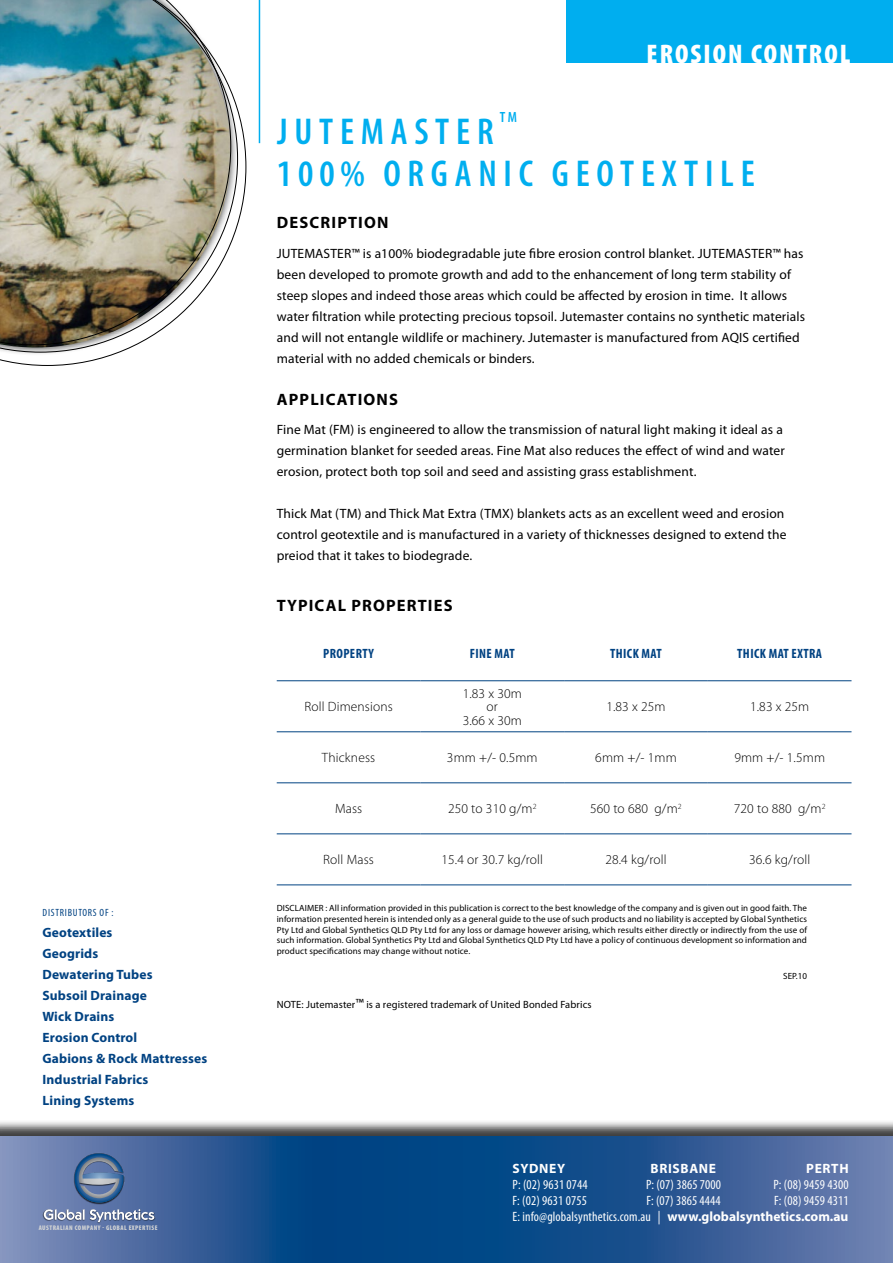
<style>
.page{position:relative;width:893px;height:1263px;background:#fff}
.page>*{position:absolute;margin:0;border:0;box-sizing:border-box;transform-origin:0 0}
.t1{font:600 condensed 37.5px "Myriad Pro";letter-spacing:.18em;color:#00aeef}
.t2{font:900 condensed 27px "Myriad Pro";color:#fff}
.t3{font:700 16.5px "Myriad Pro";letter-spacing:.07em;color:#000}
.t4{font:600 condensed 14.85px "Myriad Pro";color:#00aeef}
.t5{font:13.5px/21px "Myriad Pro";letter-spacing:.01em;color:#000}
.t6{font:300 13.5px/13.5px "Myriad Pro";letter-spacing:.01em;color:#000;text-align:center}
.t7{font:condensed 13.5px/16.2px "Myriad Pro";letter-spacing:.01em;color:#fff;text-align:right}
.t8{font:700 13.5px/21px "Myriad Pro";letter-spacing:.01em;color:#004282}
.t9{font:700 condensed 13.5px "Myriad Pro";letter-spacing:.03em;color:#004282}
.t10{font:700 13.5px "Myriad Pro";letter-spacing:.05em;color:#fff}
.t11{font:10.5px "Myriad Pro";letter-spacing:.01em;color:#000}
.t12{font:condensed 10.5px "Myriad Pro";letter-spacing:.07em;color:#004282}
.t13{font:9px/10.8px "Myriad Pro";letter-spacing:.01em;color:#000;text-align:justify}
.t14{font:900 condensed 6.75px "Myriad Pro";letter-spacing:.07em;color:#d1d3d4}
.s1{font-size:13.5px}
.s2{font-weight:700;font-stretch:normal}
</style>
<div class="page">
<div style="left:0;top:1119px;width:893px;height:144px;background:#000;opacity:.75"></div>
<svg style="left:0;top:1136px;width:893px;height:127px;background:#2d5b95"></svg>
<img style="left:73px;top:1153px;width:52px;height:51px">
<svg style="left:75px;top:1153px;width:50px;height:50px;background:#5a769d"></svg>
<img style="left:43px;top:1208px;width:113px;height:16px">
<svg style="left:44px;top:1209px;width:110px;height:13px"></svg>
<hr style="left:259px;top:0;width:1px;height:143px;background:#00aeef">
<div style="left:566px;top:0;width:327px;height:63px;background:#00aeef"></div>
<hr style="left:277px;top:680px;width:143px;height:1px;background:#004282">
<hr style="left:420px;top:680px;width:144px;height:1px;background:#004282">
<hr style="left:564px;top:680px;width:144px;height:1px;background:#004282">
<hr style="left:708px;top:680px;width:143px;height:1px;background:#004282">
<hr style="left:277px;top:731px;width:143px;height:1px;background:#004282">
<hr style="left:420px;top:731px;width:144px;height:1px;background:#004282">
<hr style="left:564px;top:731px;width:144px;height:1px;background:#004282">
<hr style="left:708px;top:731px;width:143px;height:1px;background:#004282">
<hr style="left:277px;top:782px;width:143px;height:1px;background:#004282">
<hr style="left:420px;top:782px;width:144px;height:1px;background:#004282">
<hr style="left:564px;top:782px;width:144px;height:1px;background:#004282">
<hr style="left:708px;top:782px;width:143px;height:1px;background:#004282">
<hr style="left:277px;top:833px;width:143px;height:1px;background:#004282">
<hr style="left:420px;top:833px;width:144px;height:1px;background:#004282">
<hr style="left:564px;top:833px;width:144px;height:1px;background:#004282">
<hr style="left:708px;top:833px;width:143px;height:1px;background:#004282">
<hr style="left:277px;top:884px;width:143px;height:1px;background:#004282">
<hr style="left:420px;top:884px;width:144px;height:1px;background:#004282">
<hr style="left:564px;top:884px;width:144px;height:1px;background:#004282">
<hr style="left:708px;top:884px;width:143px;height:1px;background:#004282">
<svg style="left:0;top:110px;width:246px;height:256px"></svg>
<svg style="left:0;top:90px;width:238px;height:263px"></svg>
<img style="left:0;top:0;width:231px;height:345px">
<p class="t12" style="left:43px;top:906px;width:72px">Distributors of :</p>
<p class="t8" style="left:43px;top:922px;width:166px">Geotextiles<br>Geogrids<br>Dewatering Tubes<br>Subsoil Drainage<br>Wick Drains<br>Erosion Control<br>Gabions &amp; Rock Mattresses<br>Industrial Fabrics<br>Lining Systems</p>
<p class="t14" style="left:39px;top:1224px;width:120px">AUSTRALIAN COMPANY - GLOBAL EXPERTISE</p>
<h2 class="t2" style="left:646px;top:37px;width:28px">EROSION</h2>
<h2 class="t2" style="left:751px;top:37px;width:28px">CONTROL</h2>
<p class="t4" style="left:500px;top:108px;width:10px">TM</p>
<h1 class="t1" style="left:277px;top:150px;width:480px">100% ORGANIC GEOTEXTILE</h1>
<p class="t3" style="left:277px;top:212px;width:113px">DESCRIPTION</p>
<p class="t5" style="left:277px;top:242px;width:530px">JUTEMASTER™ is a100% biodegradable jute fibre erosion control blanket. JUTEMASTER™ has been developed to promote growth and add to the enhancement of long term stability of steep slopes and indeed those areas which could be affected by erosion in time. It allows water filtration while protecting precious topsoil. Jutemaster contains no synthetic materials and will not entangle wildlife or machinery. Jutemaster is manufactured from AQIS certified material with no added chemicals or binders.</p>
<p class="t3" style="left:277px;top:388px;width:123px">APPLICATIONS</p>
<p class="t5" style="left:277px;top:419px;width:510px">Fine Mat (FM) is engineered to allow the transmission of natural light making it ideal as a germination blanket for seeded areas. Fine Mat also reduces the effect of wind and water erosion, protect both top soil and seed and assisting grass establishment.</p>
<p class="t5" style="left:277px;top:503px;width:511px">Thick Mat (TM) and Thick Mat Extra (TMX) blankets acts as an excellent weed and erosion control geotextile and is manufactured in a variety of thicknesses designed to extend the preiod that it takes to biodegrade.</p>
<p class="t3" style="left:277px;top:594px;width:177px">TYPICAL PROPERTIES</p>
<p class="t9" style="left:323px;top:645px;width:52px">PROPERTY</p>
<p class="t9" style="left:470px;top:645px;width:47px">FINE MAT</p>
<p class="t9" style="left:610px;top:645px;width:53px">THICK MAT</p>
<p class="t9" style="left:737px;top:645px;width:74px">THICK MAT EXTRA</p>
<h1 class="t1" style="left:277px;top:108px;width:218px">JUTEMASTER</h1>
<p class="t6" style="left:304px;top:700px;width:90px">Roll Dimensions</p>
<p class="t6" style="left:463px;top:686px;width:61px">1.83 x 30m or<br>3.66 x 30m</p>
<p class="t6" style="left:606px;top:700px;width:61px">1.83 x 25m</p>
<p class="t6" style="left:750px;top:700px;width:61px">1.83 x 25m</p>
<p class="t6" style="left:322px;top:751px;width:55px">Thickness</p>
<p class="t6" style="left:447px;top:751px;width:92px">3mm +/- 0.5mm</p>
<p class="t6" style="left:595px;top:751px;width:83px">6mm +/- 1mm</p>
<p class="t6" style="left:734px;top:751px;width:92px">9mm +/- 1.5mm</p>
<p class="t6" style="left:335px;top:802px;width:29px">Mass</p>
<p class="t6" style="left:448px;top:802px;width:90px">250 to 310 g/m<sup>2</sup></p>
<p class="t6" style="left:590px;top:802px;width:93px">560 to 680 g/m<sup>2</sup></p>
<p class="t6" style="left:734px;top:802px;width:93px">720 to 880 g/m<sup>2</sup></p>
<p class="t6" style="left:323px;top:853px;width:52px">Roll Mass</p>
<p class="t6" style="left:441px;top:853px;width:103px">15.4 or 30.7 kg/roll</p>
<p class="t6" style="left:605px;top:853px;width:63px">28.4 kg/roll</p>
<p class="t6" style="left:749px;top:853px;width:63px">36.6 kg/roll</p>
<p class="t13" style="left:277px;top:902px;width:532px">DISCLAIMER : All information provided in this publication is correct to the best knowledge of the company and is given out in good faith. The information presented herein is intended only as a general guide to the use of such products and no liability is accepted by Global Synthetics Pty Ltd and Global Synthetics QLD Pty Ltd for any loss or damage however arising, which results either directly or indirectly from the use of such information. Global Synthetics Pty Ltd and Global Synthetics QLD Pty Ltd have a policy of continuous development so information and product specifications may change without notice.</p>
<p class="t13" style="left:783px;top:970px;width:25px">SEP.10</p>
<p class="t11" style="left:277px;top:998px;width:316px">NOTE: Jutemaster<span class="s1">™</span> is a registered trademark of United Bonded Fabrics</p>
<p class="t10" style="left:513px;top:1159px;width:54px">SYDNEY</p>
<p class="t10" style="left:651px;top:1159px;width:67px">BRISBANE</p>
<p class="t10" style="left:806px;top:1159px;width:44px">PERTH</p>
<p class="t7" style="left:513px;top:1176px;width:77px">P: (02) 9631 0744</p>
<p class="t7" style="left:646px;top:1176px;width:77px">P: (07) 3865 7000</p>
<p class="t7" style="left:773px;top:1176px;width:77px">P: (08) 9459 4300</p>
<p class="t7" style="left:513px;top:1192px;width:76px">F: (02) 9631 0755</p>
<p class="t7" style="left:646px;top:1192px;width:76px">F: (07) 3865 4444</p>
<p class="t7" style="left:513px;top:1192px;width:338px">F: (08) 9459 4311<br>E: info@globalsynthetics.com.au | <span class="s2">www.globalsynthetics.com.au</span></p>
</div>
